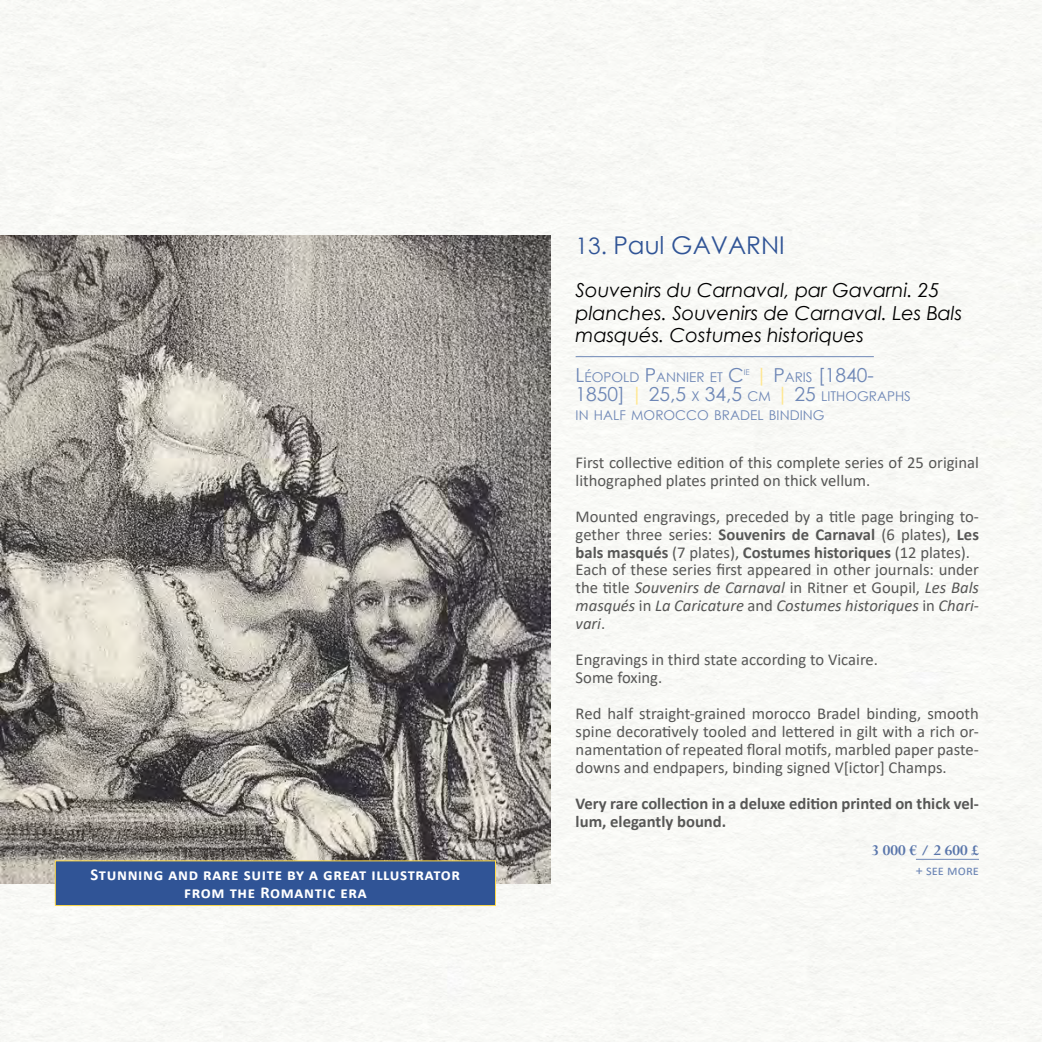
<style>
.page{position:relative;width:1042px;height:1042px;background:#f9f9f6}
.page>*{position:absolute;margin:0;border:0;box-sizing:border-box;transform-origin:0 0}
.t1{font:24.5px "Century Gothic";color:#305496}
.titreGPA15{font:italic 19.25px/22.8px "Century Gothic";color:#000}
.courte_GPA15{font:19.25px/19.2px "Century Gothic";color:#6e87b6}
.longuGPA15{font:16.62px/18px "Calibri";color:#575756;text-align:justify}
.longuGPA15-2{font:700 16.62px/18px "Calibri";color:#575756}
.Etiq_Firsts{font:700 16.62px/18px "Calibri";letter-spacing:.04em;color:#fff;text-align:center}
.Prix{font:700 16.62px "Perpetua";color:#5a76ab}
.Photos{font:14px "Calibri";color:#6e87b6}
.courte_GPA15-2{font:13.47px "Century Gothic";color:#6e87b6}
.courte_GPA15-3{font:7.88px "Century Gothic";color:#6e87b6}
.s1{font-size:22.75px}
.s2{font-size:19.25px}
.s3{color:#ffe68c}
.s4{font-size:13.47px}
.s5{font-weight:700}
.s6{font-style:italic}
</style>
<div class="page">
<hr style="left:576px;top:356px;width:298px;height:1px;background:#6e87b6">
<hr style="left:916px;top:859px;width:63px;height:1px;background:#6e87b6">
<img style="left:0;top:236px;width:551px;height:647px">
<div style="left:55px;top:861px;width:440px;height:44px;background:#305496"></div>
<div style="left:55px;top:860px;width:441px;height:46px;border:1px solid #ffdb4a"></div>
<p class="Etiq_Firsts" style="left:91px;top:866px;width:371px">Stunning and rare suite by a great illustrator from the Romantic era</p>
<p class="t1" style="left:576px;top:228px;width:210px"><span class="s1">13.</span> Paul GAVARNI</p>
<p class="titreGPA15" style="left:576px;top:278px;width:388px">Souvenirs du Carnaval, par Gavarni. 25 planches. Souvenirs de Carnaval. Les Bals masqués. Costumes historiques</p>
<p class="courte_GPA15-2" style="left:576px;top:367px;width:167px"><span class="s2">L</span>ÉOPOLD <span class="s2">P</span>ANNIER ET <span class="s2">C</span></p>
<p class="courte_GPA15-3" style="left:744px;top:367px;width:7px">IE</p>
<p class="courte_GPA15" style="left:576px;top:365px;width:337px;text-indent:179px"><span class="s3">|</span> P<span class="s4">ARIS</span> [1840-<br>1850] <span class="s3">|</span> 25,5 <span class="s4">X</span> 34,5 <span class="s4">CM</span> <span class="s3">|</span> 25 <span class="s4">LITHOGRAPHS</span></p>
<p class="courte_GPA15-2" style="left:576px;top:406px;width:250px">IN HALF MOROCCO BRADEL BINDING</p>
<p class="longuGPA15" style="left:576px;top:453px;width:405px">First collective edition of this complete series of 25 original lithographed plates printed on thick vellum.</p>
<p class="longuGPA15" style="left:576px;top:507px;width:405px">Mounted engravings, preceded by a title page bringing to&shy;gether three series: <span class="s5">Souvenirs de Carnaval</span> (6 plates), <span class="s5">Les bals masqués</span> (7 plates), <span class="s5">Costumes historiques</span> (12 plates).</p>
<p class="longuGPA15" style="left:576px;top:560px;width:405px">Each of these series first appeared in other journals: under the title <span class="s6">Souvenirs de Carnaval</span> in Ritner et Goupil, <span class="s6">Les Bals masqués</span> in <span class="s6">La Caricature</span> and <span class="s6">Costumes historiques</span> in <span class="s6">Chari&shy;vari</span>.</p>
<p class="longuGPA15" style="left:576px;top:650px;width:304px">Engravings in third state according to Vicaire.</p>
<p class="longuGPA15" style="left:576px;top:668px;width:88px">Some foxing.</p>
<p class="longuGPA15" style="left:576px;top:704px;width:405px">Red half straight-grained morocco Bradel binding, smooth spine decoratively tooled and lettered in gilt with a rich or&shy;namentation of repeated floral motifs, marbled paper paste&shy;downs and endpapers, binding signed V[ictor] Champs.</p>
<p class="longuGPA15-2" style="left:576px;top:794px;width:405px">Very rare collection in a deluxe edition printed on thick vel&shy;lum, elegantly bound.</p>
<p class="Prix" style="left:871px;top:839px;width:109px">3 000 € / 2 600 £</p>
<p class="Photos" style="left:916px;top:860px;width:65px">+ see more</p>
</div>
